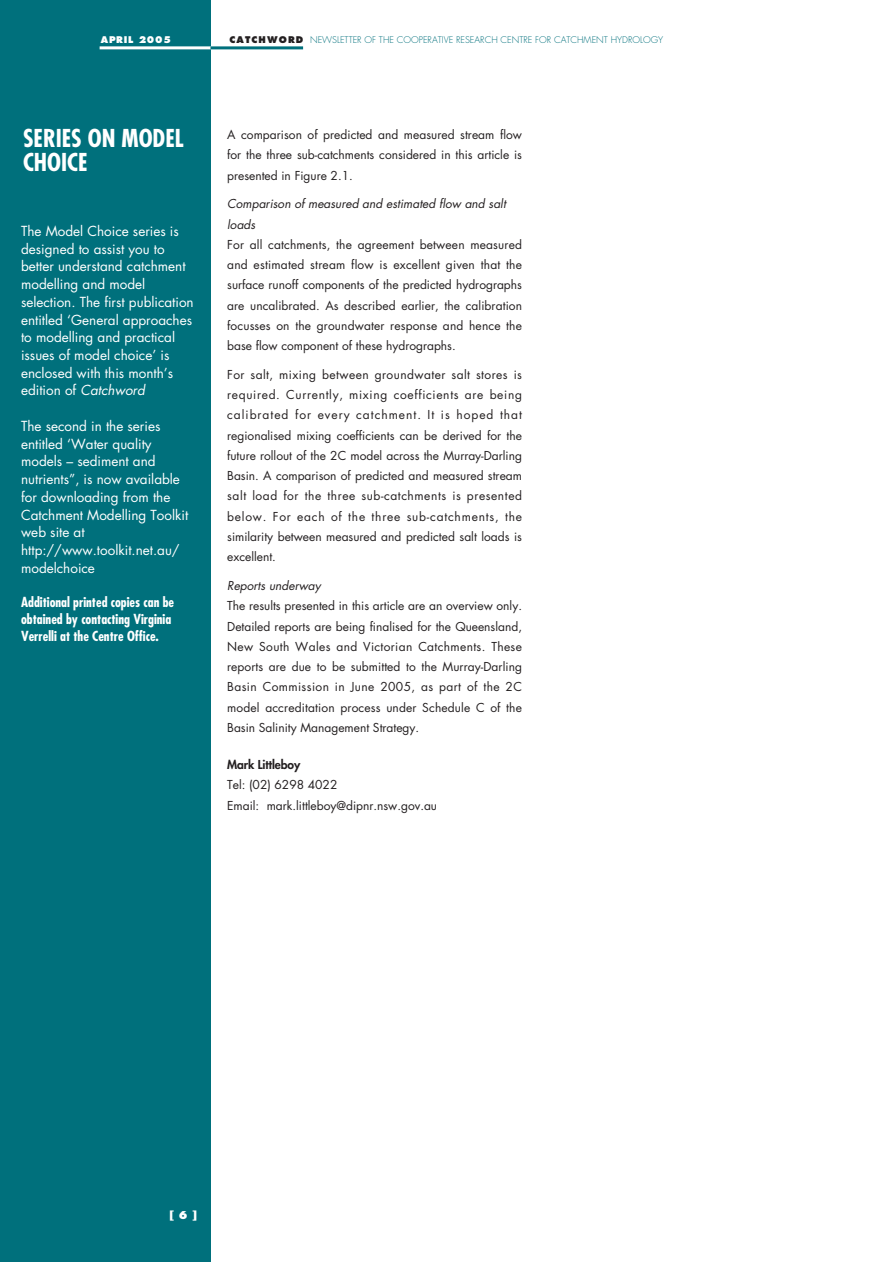
<style>
.page{position:relative;width:893px;height:1262px;background:#fff}
.page>*{position:absolute;margin:0;border:0;box-sizing:border-box;transform-origin:0 0}
.t1{font:700 condensed 24px/24px "Futura";color:#fff}
.t2{font:13.5px/17.7px "Futura";color:#fff}
.t3{font:700 condensed 13.5px/17.1px "Futura";color:#fff}
.t4{font:12px/20.2px "Futura";color:#231f20;text-align:justify}
.t5{font:italic 12px/20.2px "Futura";color:#231f20}
.t6{font:800 12px "Futura";letter-spacing:-.005em;color:#231f20}
.t7{font:800 10.5px "Futura";color:#fff}
.t8{font:300 9px "Futura";color:#00707c}
.t9{font:800 9px "Futura";letter-spacing:.085em;color:#fff}
.s1{font-weight:800;color:#231f20}
.s2{font-style:italic}
</style>
<div class="page">
<div style="left:0;top:0;width:210px;height:1261px;background:#00707c"></div>
<hr style="left:100px;top:46px;width:114px;height:3px;background:#fff">
<hr style="left:210px;top:46px;width:93px;height:3px;background:#00707c">
<p class="t9" style="left:101px;top:36px;width:72px">APRIL 2005</p>
<p class="t8" style="left:229px;top:36px;width:435px"><span class="s1">CATCHWORD</span> NEWSLETTER OF THE COOPERATIVE RESEARCH CENTRE FOR CATCHMENT HYDROLOGY</p>
<h1 class="t1" style="left:23px;top:128px;width:162px">SERIES ON MODEL<br>CHOICE</h1>
<p class="t2" style="left:21px;top:223px;width:174px">The Model Choice series is designed to assist you to better understand catchment modelling and model selection. The first publication entitled ‘General approaches to modelling and practical issues of model choice’ is enclosed with this month’s edition of <span class="s2">Catchword</span></p>
<p class="t2" style="left:21px;top:418px;width:169px">The second in the series entitled ‘Water quality models – sediment and nutrients”, is now available for downloading from the<br>Catchment Modelling Toolkit web site at http://www.toolkit.net.au/ modelchoice</p>
<p class="t3" style="left:21px;top:595px;width:155px">Additional printed copies can be obtained by contacting Virginia<br>Verrelli at the Centre Office.</p>
<p class="t4" style="left:227px;top:125px;width:296px">A comparison of predicted and measured stream flow for the three sub-catchments considered in this article is presented in Figure 2.1.</p>
<p class="t5" style="left:227px;top:195px;width:280px">Comparison of measured and estimated flow and salt loads</p>
<p class="t4" style="left:227px;top:235px;width:296px">For all catchments, the agreement between measured and estimated stream flow is excellent given that the surface runoff components of the predicted hydrographs are uncalibrated. As described earlier, the calibration focusses on the groundwater response and hence the base flow component of these hydrographs.</p>
<p class="t4" style="left:227px;top:365px;width:296px">For salt, mixing between groundwater salt stores is required. Currently, mixing coefficients are being calibrated for every catchment. It is hoped that regionalised mixing coefficients can be derived for the future rollout of the 2C model across the Murray-Darling Basin. A comparison of predicted and measured stream salt load for the three sub-catchments is presented below. For each of the three sub-catchments, the similarity between measured and predicted salt loads is excellent.</p>
<p class="t5" style="left:227px;top:576px;width:95px">Reports underway</p>
<p class="t4" style="left:227px;top:597px;width:296px">The results presented in this article are an overview only.<br>Detailed reports are being finalised for the Queensland, New South Wales and Victorian Catchments. These reports are due to be submitted to the Murray-Darling Basin Commission in June 2005, as part of the 2C model accreditation process under Schedule C of the Basin Salinity Management Strategy.</p>
<p class="t6" style="left:227px;top:759px;width:74px">Mark Littleboy</p>
<p class="t4" style="left:227px;top:776px;width:211px">Tel: (02) 6298 4022<br>Email: mark.littleboy@dipnr.nsw.gov.au</p>
<p class="t7" style="left:170px;top:1210px;width:29px">[ 6 ]</p>
</div>
